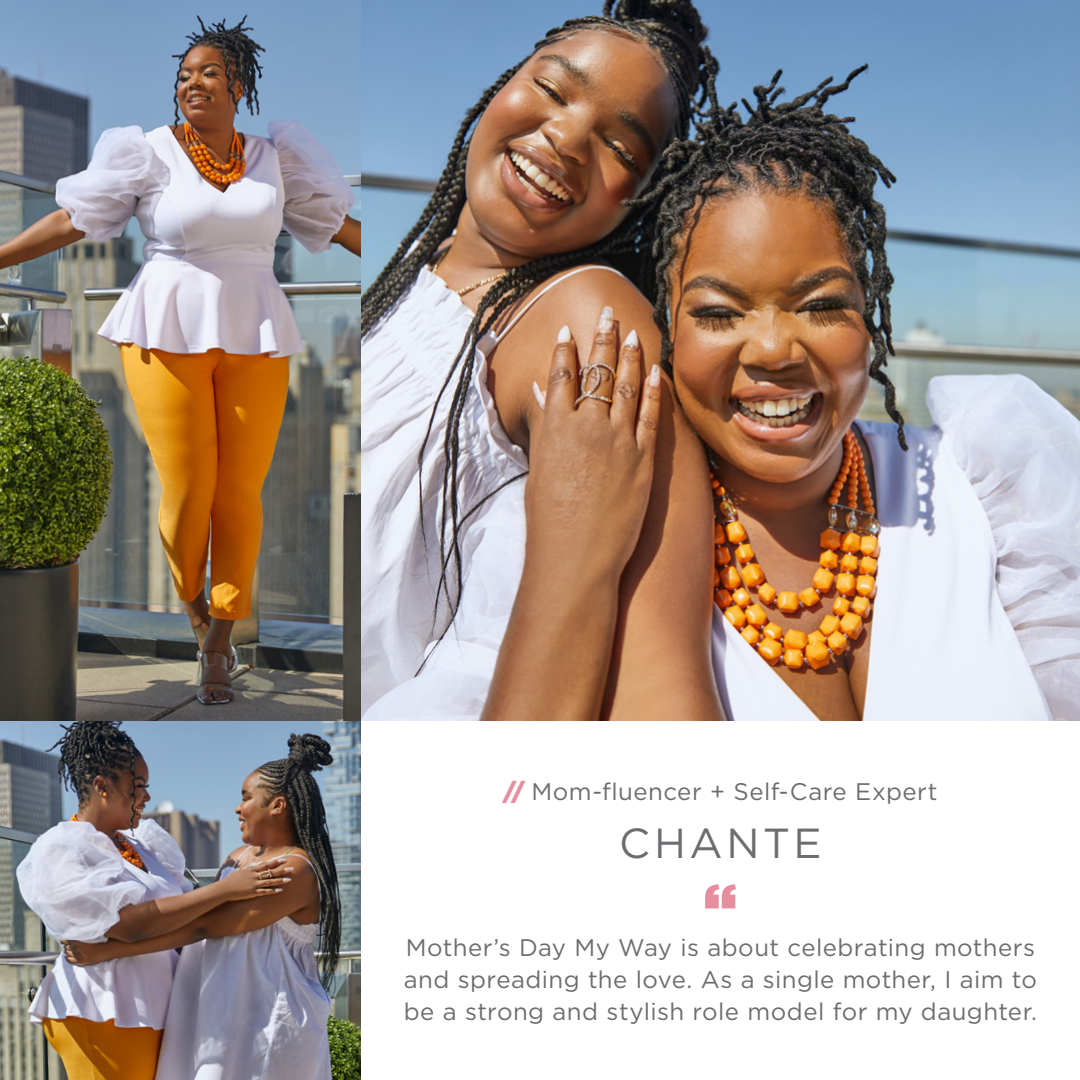
<style>
.page{position:relative;width:1080px;height:1080px;background:#fff}
.page>*{position:absolute;margin:0;border:0;box-sizing:border-box;transform-origin:0 0}
.t1{font:900 60px "Gotham";color:#e58ea0}
.t2{font:42px "Gotham";letter-spacing:.085em;color:#6c6d70}
.t3{font:24px/32px "Gotham";letter-spacing:.02em;color:#6c6d70;text-align:justify}
.s1{font-weight:900;color:#e58ea0}
</style>
<div class="page">
<img style="left:360px;top:0;width:720px;height:720px">
<img style="left:0;top:720px;width:360px;height:360px">
<img style="left:0;top:0;width:360px;height:720px">
<p class="t3" style="left:503px;top:775px;width:436px"><span class="s1">//</span> Mom-fluencer + Self-Care Expert</p>
<p class="t2" style="left:619px;top:816px;width:204px">CHANTE</p>
<p class="t1" style="left:704px;top:862px;width:35px">“</p>
<p class="t3" style="left:404px;top:931px;width:635px">Mother’s Day My Way is about celebrating mothers and spreading the love. As a single mother, I aim to be a strong and stylish role model for my daughter.</p>
</div>
